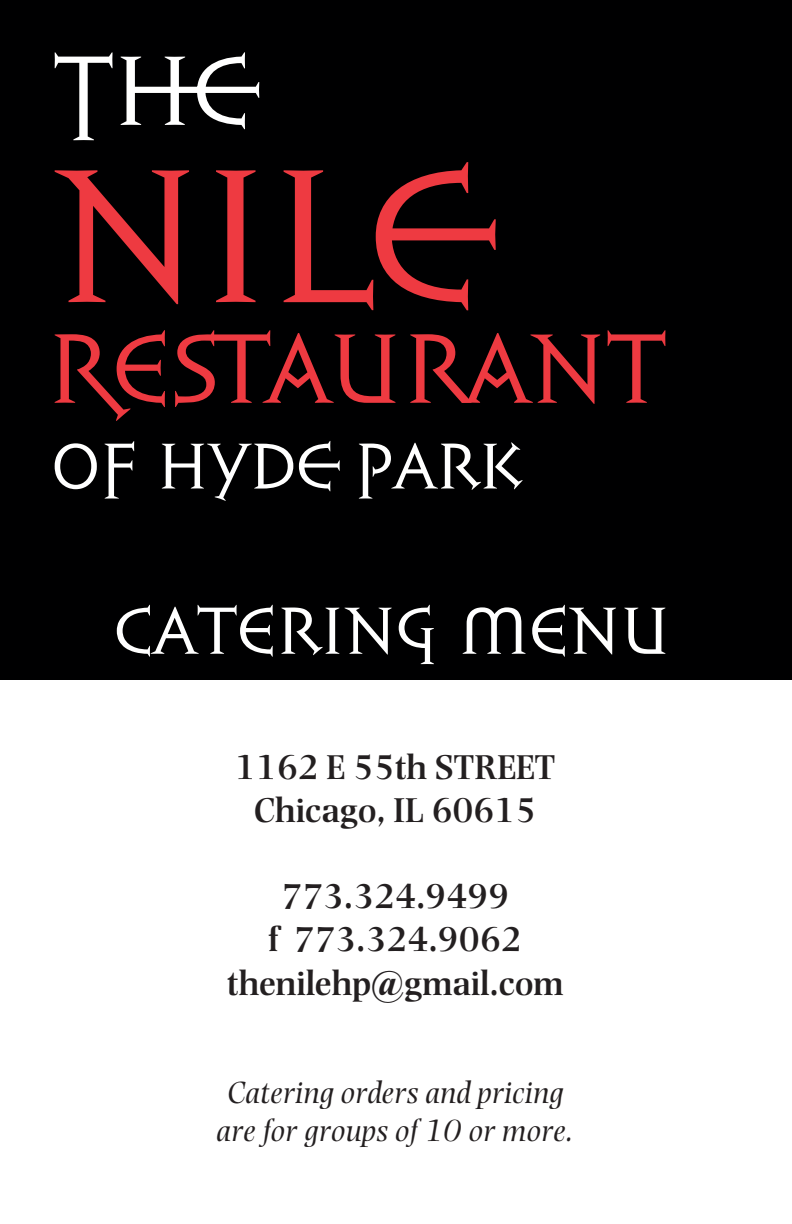
<style>
.page{position:relative;width:792px;height:1224px;background:#fff}
.page>*{position:absolute;margin:0;border:0;box-sizing:border-box;transform-origin:0 0}
.t1{font:63.8px "Sophia";color:#fff}
.t2{font:600 36px/43.2px "Photina MT Std";color:#231f20;text-align:center}
.t3{font:italic 32px/38.4px "Photina MT Std";color:#231f20;text-align:center}
</style>
<div class="page">
<div style="left:0;top:0;width:792px;height:680px;background:#000001"></div>
<svg style="left:55px;top:52px;width:204px;height:88px"></svg>
<svg style="left:608px;top:330px;width:57px;height:73px"></svg>
<svg style="left:410px;top:333px;width:190px;height:71px"></svg>
<svg style="left:175px;top:330px;width:220px;height:77px"></svg>
<svg style="left:55px;top:330px;width:110px;height:91px"></svg>
<svg style="left:284px;top:162px;width:212px;height:148px"></svg>
<svg style="left:216px;top:170px;width:40px;height:132px"></svg>
<svg style="left:55px;top:170px;width:134px;height:134px"></svg>
<svg style="left:55px;top:443px;width:42px;height:46px"></svg>
<svg style="left:105px;top:441px;width:29px;height:58px"></svg>
<svg style="left:162px;top:444px;width:131px;height:57px"></svg>
<svg style="left:299px;top:441px;width:41px;height:50px"></svg>
<svg style="left:359px;top:442px;width:164px;height:57px"></svg>
<h1 class="t1" style="left:114px;top:594px;width:558px">CATERING MENU</h1>
<p class="t2" style="left:235px;top:745px;width:322px">1162 E 55th STREET<br>Chicago, IL 60615</p>
<p class="t2" style="left:227px;top:875px;width:338px">773.324.9499<br>f 773.324.9062 thenilehp@gmail.com</p>
<p class="t3" style="left:217px;top:1074px;width:359px">Catering orders and pricing are for groups of 10 or more.</p>
</div>
